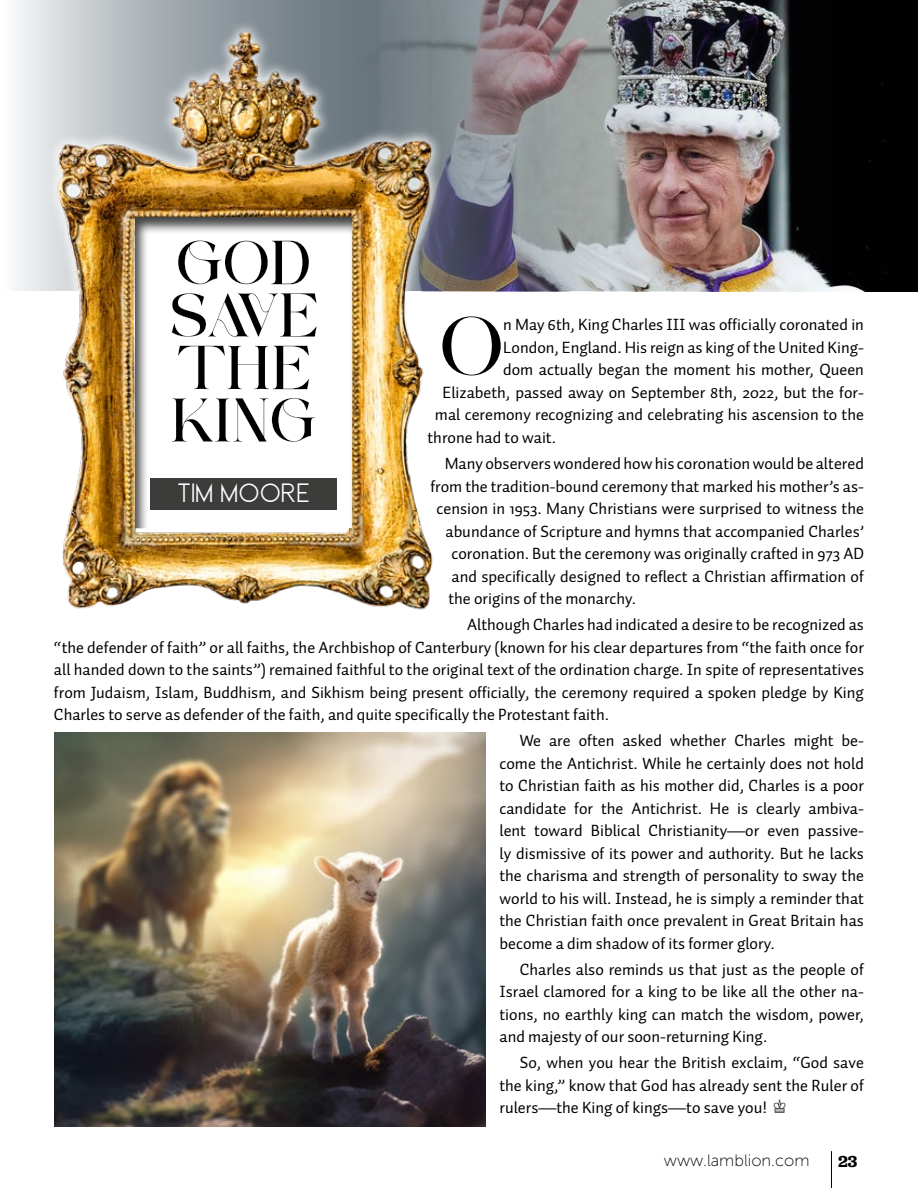
<style>
.page{position:relative;width:918px;height:1188px;background:#fff}
.page>*{position:absolute;margin:0;border:0;box-sizing:border-box;transform-origin:0 0}
.t1{font:69.45px "against";color:#000}
.t2{font:27px "Beckman";color:#fff}
.t3{font:16.5px/22.5px "Auto Pro";color:#000;text-align:justify}
.t4{font:16.5px "Museo Sans 100";color:#000}
.t5{font:600 16.5px "Jubilat";color:#000}
</style>
<div class="page">
<img style="left:54px;top:732px;width:432px;height:395px">
<svg style="left:15px;top:0;width:337px;height:291px"></svg>
<img style="left:352px;top:0;width:566px;height:291px">
<div style="left:41px;top:16px;width:407px;height:609px;background:#fff;opacity:.75"></div>
<img style="left:48px;top:22px;width:396px;height:594px">
<div style="left:134px;top:216px;width:294px;height:312px;background:#000;opacity:.75"></div>
<div style="left:150px;top:478px;width:187px;height:31px;background:#3c3c3b"></div>
<hr style="left:831px;top:1151px;width:1px;height:37px;background:#000">
<h1 class="t1" style="left:440px;top:298px;width:65px">O</h1>
<p class="t3" style="left:503px;top:313px;width:362px">n May 6th, King Charles III was officially coronated in</p>
<p class="t3" style="left:503px;top:336px;width:362px">London, England. His reign as king of the United King-</p>
<p class="t3" style="left:503px;top:358px;width:362px">dom actually began the moment his mother, Queen</p>
<p class="t3" style="left:442px;top:381px;width:423px">Elizabeth, passed away on September 8th, 2022, but the for-</p>
<p class="t3" style="left:435px;top:403px;width:431px">mal ceremony recognizing and celebrating his ascension to the</p>
<p class="t3" style="left:427px;top:426px;width:130px">throne had to wait.</p>
<p class="t3" style="left:445px;top:452px;width:421px">Many observers wondered how his coronation would be altered</p>
<p class="t3" style="left:430px;top:474px;width:435px">from the tradition-bound ceremony that marked his mother’s as-</p>
<p class="t3" style="left:436px;top:497px;width:429px">cension in 1953. Many Christians were surprised to witness the</p>
<p class="t3" style="left:445px;top:519px;width:420px">abundance of Scripture and hymns that accompanied Charles’</p>
<p class="t3" style="left:451px;top:542px;width:414px">coronation. But the ceremony was originally crafted in 973 AD</p>
<p class="t3" style="left:451px;top:564px;width:414px">and specifically designed to reflect a Christian affirmation of</p>
<p class="t3" style="left:448px;top:587px;width:189px">the origins of the monarchy.</p>
<p class="t3" style="left:54px;top:613px;width:812px;text-indent:413px">Although Charles had indicated a desire to be recognized as “the defender of faith” or all faiths, the Archbishop of Canterbury (known for his clear departures from “the faith once for all handed down to the saints”) remained faithful to the original text of the ordination charge. In spite of representatives from Judaism, Islam, Buddhism, and Sikhism being present officially, the ceremony required a spoken pledge by King Charles to serve as defender of the faith, and quite specifically the Protestant faith.</p>
<p class="t3" style="left:499px;top:729px;width:366px;text-indent:20px">We are often asked whether Charles might be&shy;come the Antichrist. While he certainly does not hold to Christian faith as his mother did, Charles is a poor candidate for the Antichrist. He is clearly ambiva&shy;lent toward Biblical Christianity—or even passive&shy;ly dismissive of its power and authority. But he lacks the charisma and strength of personality to sway the world to his will. Instead, he is simply a reminder that the Christian faith once prevalent in Great Britain has become a dim shadow of its former glory.</p>
<p class="t3" style="left:499px;top:957px;width:366px;text-indent:20px">Charles also reminds us that just as the people of Israel clamored for a king to be like all the other na&shy;tions, no earthly king can match the wisdom, power, and majesty of our soon-returning King.</p>
<p class="t3" style="left:499px;top:1051px;width:366px;text-indent:20px">So, when you hear the British exclaim, “God save the king,” know that God has already sent the Ruler of rulers—the King of kings—to save you! ♔</p>
<h2 class="t2" style="left:177px;top:478px;width:134px">TIM MOORE</h2>
<p class="t4" style="left:664px;top:1151px;width:147px">www.lamblion.com</p>
<p class="t5" style="left:838px;top:1151px;width:21px">23</p>
</div>
